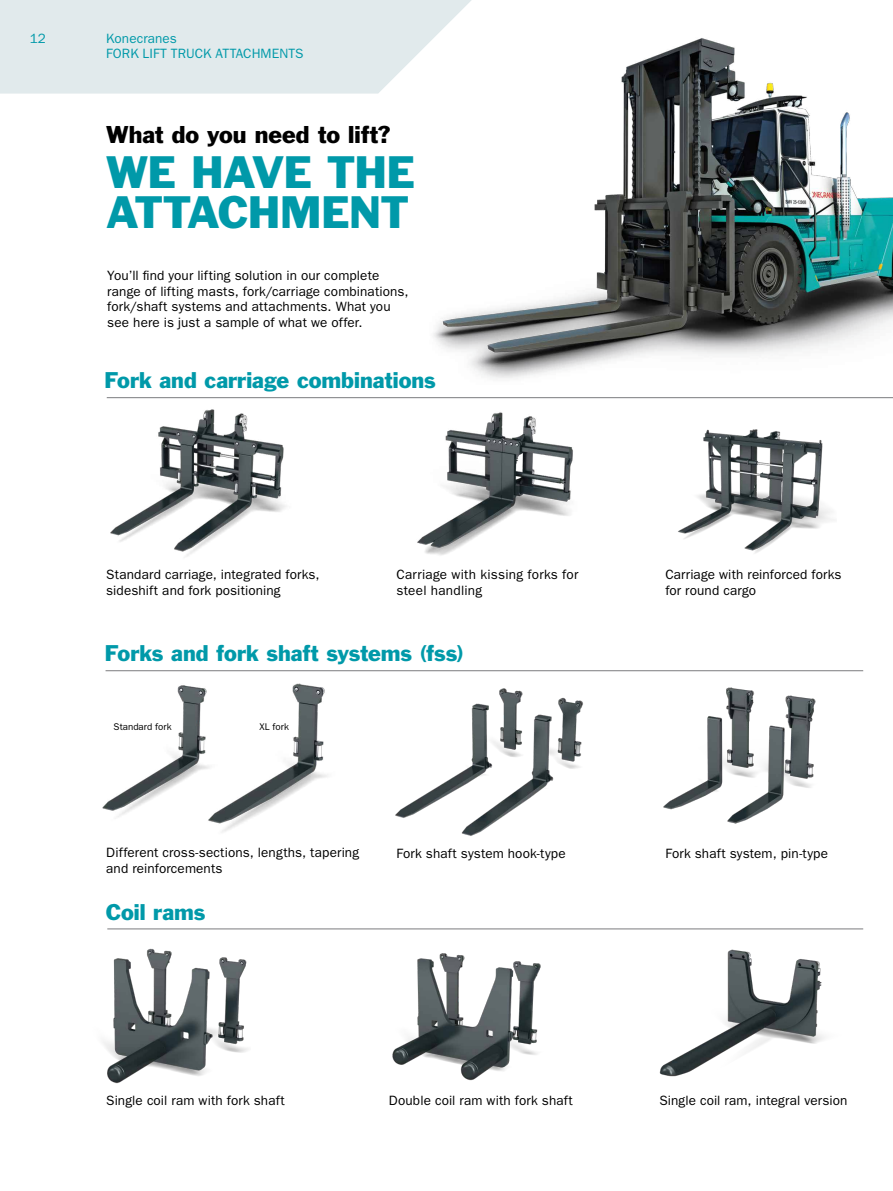
<style>
.page{position:relative;width:893px;height:1191px;background:#fff}
.page>*{position:absolute;margin:0;border:0;box-sizing:border-box;transform-origin:0 0}
.t1{font:42px/40.5px "Franklin Gothic Std";letter-spacing:-.015em;color:#0099a9}
.t2{font:22.5px "Franklin Gothic Std";color:#000}
.t3{font:21px "Franklin Gothic Std";color:#0099a9}
.t4{font:13.5px/15.8px "ITC Franklin Gothic Std";letter-spacing:.01em;color:#000}
.t5{font:13.5px/15px "ITC Franklin Gothic Std";color:#0099a9}
.t6{font:9.75px "ITC Franklin Gothic Std";color:#000}
</style>
<div class="page">
<img style="left:222px;top:683px;width:105px;height:149px">
<img style="left:433px;top:38px;width:460px;height:341px">
<svg style="left:0;top:0;width:472px;height:94px;background:#e4eced"></svg>
<img style="left:110px;top:409px;width:176px;height:148px">
<img style="left:395px;top:688px;width:188px;height:148px">
<img style="left:102px;top:683px;width:121px;height:145px">
<img style="left:103px;top:948px;width:145px;height:136px">
<img style="left:392px;top:953px;width:149px;height:128px">
<img style="left:659px;top:949px;width:166px;height:128px">
<img style="left:663px;top:687px;width:153px;height:137px">
<img style="left:678px;top:429px;width:156px;height:124px">
<img style="left:417px;top:412px;width:156px;height:143px">
<hr style="left:107px;top:397px;width:786px;height:1px;background:#7b7c7e">
<hr style="left:106px;top:670px;width:757px;height:1px;background:#7b7c7e">
<hr style="left:107px;top:928px;width:756px;height:1px;background:#7b7c7e">
<p class="t5" style="left:30px;top:31px;width:18px">12</p>
<p class="t5" style="left:106px;top:31px;width:118px">Konecranes<br>FORK LIFT TRUCK ATTA</p>
<p class="t5" style="left:243px;top:46px;width:38px">CHMENTS</p>
<h2 class="t2" style="left:106px;top:120px;width:286px">What do you need to lift?</h2>
<h1 class="t1" style="left:106px;top:152px;width:310px">WE HAVE THE<br>ATTACHMENT</h1>
<p class="t4" style="left:107px;top:267px;width:303px">You’ll find your lifting solution in our complete range of lifting masts, fork/carriage combinations, fork/shaft systems and attachments. What you see here is just a sample of what we offer.</p>
<h3 class="t3" style="left:105px;top:367px;width:333px">Fork and carriage combinations</h3>
<p class="t4" style="left:106px;top:567px;width:215px">Standard carriage, integrated forks, sideshift and fork positioning</p>
<p class="t4" style="left:396px;top:567px;width:183px">Carriage with kissing forks for steel handling</p>
<h3 class="t3" style="left:105px;top:639px;width:360px">Forks and fork shaft systems (fss)</h3>
<p class="t6" style="left:114px;top:721px;width:59px">Standard fork</p>
<p class="t6" style="left:260px;top:721px;width:31px">XL fork</p>
<p class="t4" style="left:106px;top:844px;width:254px">Different cross-sections, lengths, tapering and reinforcements</p>
<h3 class="t3" style="left:106px;top:898px;width:101px">Coil rams</h3>
<p class="t4" style="left:396px;top:845px;width:171px">Fork shaft system hook-type</p>
<p class="t4" style="left:665px;top:567px;width:178px">Carriage with reinforced forks for round cargo</p>
<p class="t4" style="left:665px;top:846px;width:164px">Fork shaft system, pin-type</p>
<p class="t4" style="left:106px;top:1092px;width:180px">Single coil ram with fork shaft</p>
<p class="t4" style="left:389px;top:1092px;width:185px">Double coil ram with fork shaft</p>
<p class="t4" style="left:659px;top:1092px;width:190px">Single coil ram, integral version</p>
</div>
